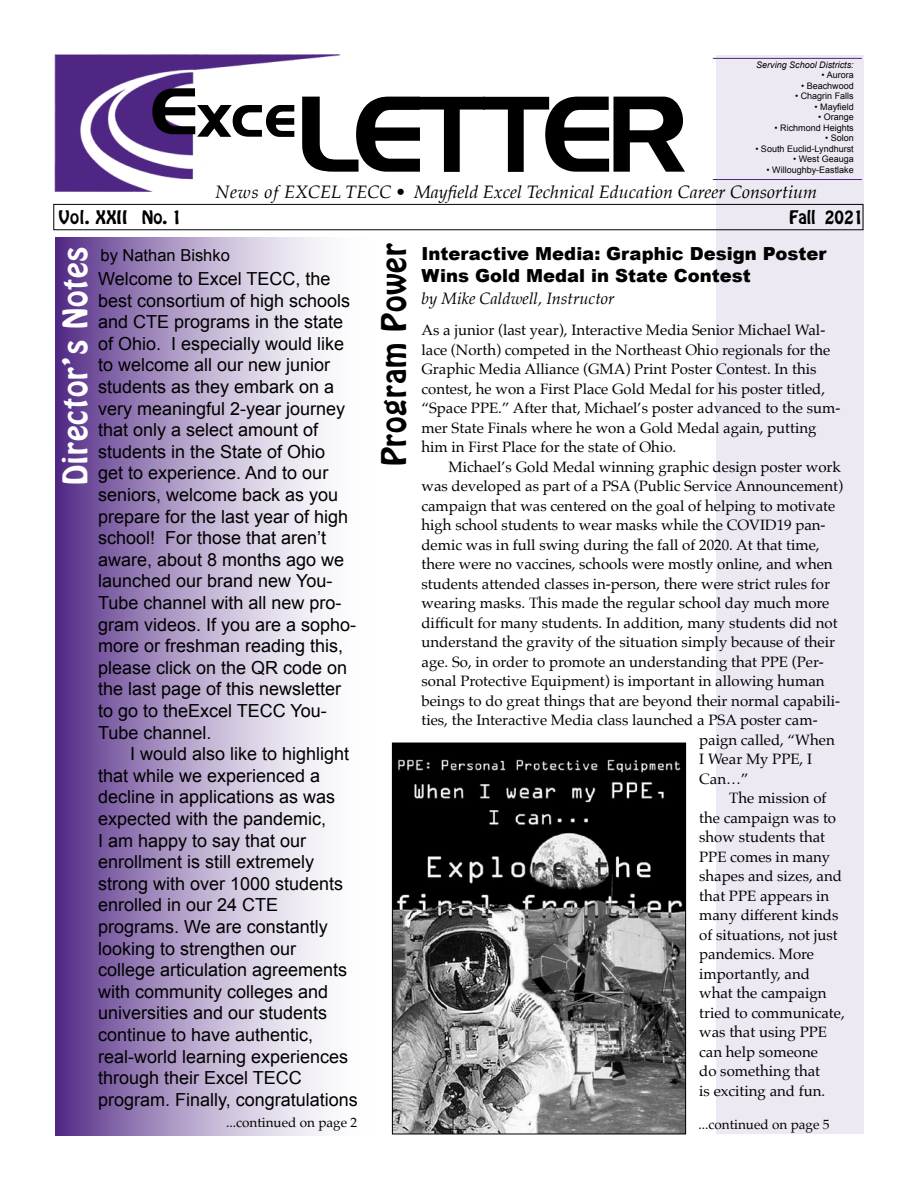
<style>
.page{position:relative;width:918px;height:1188px;background:#fff}
.page>*{position:absolute;margin:0;border:0;box-sizing:border-box;transform-origin:0 0}
.t1{font:107.25px "Denmark";letter-spacing:-.04em;color:#000;scale:.91 1}
.t2{font:61.2px "Denmark";color:#000}
.t3{font:30px "Hobo Std";letter-spacing:.03em;color:#fff}
.t4{font:30px "Hobo Std";letter-spacing:.03em;color:#000}
.t5{font:18px/21.6px "Arial";color:#000}
.t6{font:italic 18px "Palatino";color:#000}
.t7{font:900 18px/21.6px "Arial";color:#000}
.t8{font:italic 16.5px "Palatino";color:#000}
.t9{font:16.5px "Hobo Std";color:#000}
.t10{font:16.5px "Arial";color:#000}
.t11{font:15px/19.5px "Palatino";color:#000}
.t12{font:13.5px "Palatino";color:#000}
.t13{font:13.5px "Arial";color:#000}
.t14{font:9px "Arial";color:#000}
.t15{font:italic 9px "Arial";color:#000}
.s1{font-size:65.55px}
</style>
<div class="page">
<div style="left:716px;top:56px;width:148px;height:1078px;background:#ede9f3"></div>
<hr style="left:713px;top:58px;width:149px;height:1px;background:#4f2683">
<hr style="left:713px;top:179px;width:149px;height:1px;background:#4f2683">
<div style="left:53px;top:204px;width:810px;height:26px;border:1px solid #000"></div>
<img style="left:54px;top:54px;width:287px;height:137px">
<svg style="left:55px;top:237px;width:270px;height:898px;background:#a793c1"></svg>
<img style="left:394px;top:745px;width:290px;height:387px">
<div style="left:392px;top:743px;width:294px;height:391px;border:1px solid #000"></div>
<h2 class="t2" style="left:150px;top:78px;width:149px"><span class="s1">E</span>xce</h2>
<h1 class="t1" style="left:297px;top:69px;width:426px">LETTER</h1>
<p class="t15" style="left:756px;top:59px;width:99px">Serving School Districts:</p>
<p class="t14" style="left:822px;top:69px;width:34px">• Aurora</p>
<p class="t14" style="left:801px;top:80px;width:54px">• Beachwood</p>
<p class="t14" style="left:795px;top:90px;width:60px">• Chagrin Falls</p>
<p class="t14" style="left:815px;top:101px;width:41px">• Mayfield</p>
<p class="t14" style="left:818px;top:111px;width:37px">• Orange</p>
<p class="t14" style="left:775px;top:122px;width:81px">• Richmond Heights</p>
<p class="t14" style="left:825px;top:132px;width:30px">• Solon</p>
<p class="t14" style="left:755px;top:143px;width:100px">• South Euclid-Lyndhurst</p>
<p class="t14" style="left:793px;top:153px;width:62px">• West Geauga</p>
<p class="t14" style="left:767px;top:164px;width:89px">• Willoughby-Eastlake</p>
<p class="t6" style="left:216px;top:176px;width:603px">News of EXCEL TECC • Mayfield Excel Technical Education Career Consortium</p>
<p class="t9" style="left:59px;top:206px;width:124px">Vol. XXII No. 1</p>
<p class="t9" style="left:789px;top:206px;width:75px">Fall 2021</p>
<h3 class="t4" style="left:373px;top:466px;width:224px;rotate:-90deg">Program Power</h3>
<h3 class="t3" style="left:54px;top:485px;width:240px;rotate:-90deg">Director’s Notes</h3>
<p class="t7" style="left:421px;top:243px;width:406px">Interactive Media: Graphic Design Poster<br>Wins Gold Medal in State Contest</p>
<p class="t8" style="left:422px;top:284px;width:195px">by Mike Caldwell, Instructor</p>
<p class="t11" style="left:422px;top:320px;width:420px">As a junior (last year), Interactive Media Senior Michael Wal&shy;lace (North) competed in the Northeast Ohio regionals for the Graphic Media Alliance (GMA) Print Poster Contest. In this contest, he won a First Place Gold Medal for his poster titled, “Space PPE.” After that, Michael’s poster advanced to the sum&shy;mer State Finals where he won a Gold Medal again, putting him in First Place for the state of Ohio.</p>
<p class="t11" style="left:448px;top:457px;width:394px">Michael’s Gold Medal winning graphic design poster work</p>
<p class="t11" style="left:422px;top:476px;width:423px">was developed as part of a PSA (Public Service Announcement)</p>
<p class="t11" style="left:422px;top:496px;width:415px">campaign that was centered on the goal of helping to motivate</p>
<p class="t11" style="left:422px;top:515px;width:406px">high school students to wear masks while the COVID19 pan-</p>
<p class="t11" style="left:422px;top:535px;width:400px">demic was in full swing during the fall of 2020. At that time,</p>
<p class="t11" style="left:422px;top:554px;width:413px">there were no vaccines, schools were mostly online, and when</p>
<p class="t11" style="left:422px;top:574px;width:410px">students attended classes in-person, there were strict rules for</p>
<p class="t11" style="left:422px;top:593px;width:409px">wearing masks. This made the regular school day much more</p>
<p class="t11" style="left:422px;top:613px;width:418px">difficult for many students. In addition, many students did not</p>
<p class="t11" style="left:422px;top:632px;width:415px">understand the gravity of the situation simply because of their</p>
<p class="t11" style="left:422px;top:652px;width:404px">age. So, in order to promote an understanding that PPE (Per-</p>
<p class="t11" style="left:422px;top:671px;width:405px">sonal Protective Equipment) is important in allowing human</p>
<p class="t11" style="left:422px;top:691px;width:420px">beings to do great things that are beyond their normal capabili-</p>
<p class="t11" style="left:422px;top:710px;width:398px">ties, the Interactive Media class launched a PSA poster cam-</p>
<p class="t11" style="left:699px;top:730px;width:137px">paign called, “When</p>
<p class="t11" style="left:699px;top:749px;width:114px">I Wear My PPE, I</p>
<p class="t11" style="left:699px;top:769px;width:51px">Can…”</p>
<p class="t11" style="left:729px;top:788px;width:99px">The mission of</p>
<p class="t11" style="left:699px;top:808px;width:138px">the campaign was to</p>
<p class="t11" style="left:699px;top:827px;width:127px">show students that</p>
<p class="t11" style="left:699px;top:847px;width:133px">PPE comes in many</p>
<p class="t11" style="left:699px;top:866px;width:144px">shapes and sizes, and</p>
<p class="t11" style="left:699px;top:886px;width:132px">that PPE appears in</p>
<p class="t11" style="left:699px;top:905px;width:141px">many different kinds</p>
<p class="t11" style="left:699px;top:925px;width:140px">of situations, not just</p>
<p class="t11" style="left:699px;top:944px;width:116px">pandemics. More</p>
<p class="t11" style="left:699px;top:964px;width:112px">importantly, and</p>
<p class="t11" style="left:699px;top:983px;width:129px">what the campaign</p>
<p class="t11" style="left:699px;top:1003px;width:147px">tried to communicate,</p>
<p class="t11" style="left:699px;top:1022px;width:129px">was that using PPE</p>
<p class="t11" style="left:699px;top:1042px;width:120px">can help someone</p>
<p class="t11" style="left:699px;top:1061px;width:122px">do something that</p>
<p class="t11" style="left:699px;top:1081px;width:128px">is exciting and fun.</p>
<p class="t10" style="left:101px;top:245px;width:131px">by Nathan Bishko</p>
<p class="t5" style="left:98px;top:268px;width:260px">Welcome to Excel TECC, the best consortium of high schools and CTE programs in the state of Ohio. I especially would like to welcome all our new junior students as they embark on a very meaningful 2-year journey that only a select amount of students in the State of Ohio<br>get to experience. And to our seniors, welcome back as you prepare for the last year of high school! For those that aren’t aware, about 8 months ago we launched our brand new You-<br>Tube channel with all new pro&shy;gram videos. If you are a sopho&shy;more or freshman reading this, please click on the QR code on the last page of this newsletter to go to theExcel TECC You-<br>Tube channel.</p>
<p class="t5" style="left:98px;top:743px;width:261px;text-indent:32px">I would also like to highlight that while we experienced a decline in applications as was expected with the pandemic,<br>I am happy to say that our enrollment is still extremely strong with over 1000 students enrolled in our 24 CTE programs. We are constantly looking to strengthen our<br>college articulation agreements with community colleges and universities and our students continue to have authentic, real-world learning experiences through their Excel TECC program. Finally, congratulations</p>
<p class="t12" style="left:226px;top:1112px;width:133px">...continued on page 2</p>
<p class="t12" style="left:698px;top:1113px;width:133px">...continued on page 5</p>
<p class="t13" style="left:217px;top:1115px;width:135px">.. continued on page 7</p>
</div>
